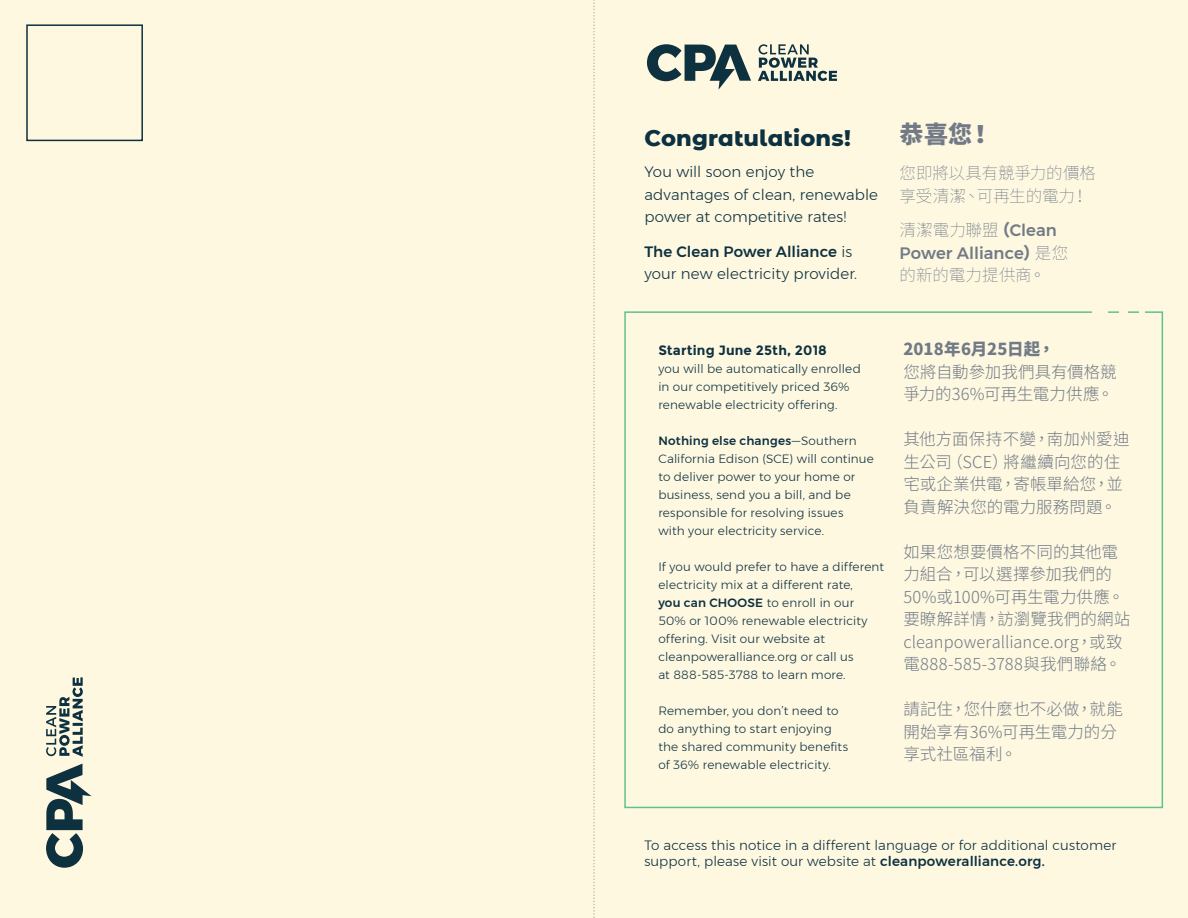
<style>
.page{position:relative;width:1188px;height:918px;background:#fef8e1}
.page>*{position:absolute;margin:0;border:0;box-sizing:border-box;transform-origin:0 0}
.Headlines{font:900 24px "Noto Sans TC";color:#717a86}
.Headlines-2{font:800 22.5px "Montserrat Alternates";letter-spacing:.005em;color:#0e3140}
.t1{font:300 16.5px/22.5px "Noto Sans TC";letter-spacing:.005em;color:#717a86}
.Subheadlines{font:500 16.5px/22.5px "Montserrat";color:#717a86}
.Subheadlines-2{font:100 16.5px/22.5px "Noto Sans TC";color:#717a86}
.t2{font:900 16.5px "Noto Sans TC";letter-spacing:.01em;color:#717a86}
.Subheadlines-3{font:300 15px/22.5px "Montserrat";letter-spacing:.005em;color:#0e3140}
.t3{font:300 13.5px/16.5px "Montserrat";letter-spacing:.01em;color:#0e3140}
.Body_Titles{font:700 13.5px "Montserrat";letter-spacing:.01em;color:#0e3140}
.t4{font:300 12px/18px "Montserrat";letter-spacing:.015em;color:#0e3140}
.s1{font-weight:500}
.s2{font-family:"Noto Sans TC";font-weight:100}
.s3{font-family:"Noto Sans TC";font-weight:900}
</style>
<div class="page">
<div style="left:624px;top:311px;width:539px;height:497px;border:2px solid #60c08f"></div>
<div style="left:1093px;top:308px;width:15px;height:10px;background:#fef8e1"></div>
<div style="left:1120px;top:308px;width:8px;height:10px;background:#fef8e1"></div>
<div style="left:1139px;top:308px;width:6px;height:10px;background:#fef8e1"></div>
<svg style="left:593px;top:0;width:2px;height:918px"></svg>
<div style="left:26px;top:24px;width:117px;height:117px;border:2px solid #0e3140"></div>
<svg style="left:647px;top:44px;width:104px;height:45px"></svg>
<svg style="left:758px;top:44px;width:79px;height:37px"></svg>
<svg style="left:46px;top:764px;width:45px;height:104px"></svg>
<svg style="left:46px;top:678px;width:37px;height:79px"></svg>
<p class="Headlines-2" style="left:644px;top:121px;width:208px">Congratulations!</p>
<p class="Subheadlines-3" style="left:644px;top:161px;width:235px">You will soon enjoy the advantages of clean, renewable power at competitive rates!</p>
<p class="Subheadlines-3" style="left:644px;top:240px;width:214px"><span class="s1">The Clean Power Alliance</span> is your new electricity provider.</p>
<p class="Headlines" style="left:900px;top:121px;width:94px">恭喜您！</p>
<p class="Subheadlines-2" style="left:900px;top:162px;width:198px">您即將以具有競爭力的價格享受清潔、可再生的電力！</p>
<p class="Subheadlines" style="left:900px;top:219px;width:170px"><span class="s2">清潔電力聯盟</span><span class="s3">（</span>Clean<br>Power Alliance<span class="s3">）</span><span class="s2">是您的新的電力提供商。</span></p>
<p class="Body_Titles" style="left:658px;top:342px;width:170px">Starting June 25th, 2018</p>
<p class="t4" style="left:658px;top:360px;width:204px">you will be automatically enrolled in our competitively priced 36% renewable electricity offering.</p>
<p class="t4" style="left:658px;top:432px;width:217px"><span class="s1">Nothing else changes</span>—Southern California Edison (SCE) will continue to deliver power to your home or business, send you a bill, and be responsible for resolving issues<br>with your electricity service.</p>
<p class="t4" style="left:658px;top:558px;width:227px">If you would prefer to have a different electricity mix at a different rate,<br><span class="s1">you can CHOOSE</span> to enroll in our 50% or 100% renewable electricity offering. Visit our website at cleanpoweralliance.org or call us<br>at 888-585-3788 to learn more.</p>
<p class="t4" style="left:658px;top:702px;width:191px">Remember, you don’t need to do anything to start enjoying the shared community benefits of 36% renewable electricity.</p>
<p class="t2" style="left:903px;top:340px;width:153px">2018年6月25日起，</p>
<p class="t1" style="left:903px;top:361px;width:215px">您將自動參加我們具有價格競爭力的36%可再生電力供應。</p>
<p class="t1" style="left:903px;top:428px;width:228px">其他方面保持不變，南加州愛迪生公司（SCE）將繼續向您的住宅或企業供電，寄帳單給您，並負責解決您的電力服務問題。</p>
<p class="t1" style="left:903px;top:541px;width:228px">如果您想要價格不同的其他電力組合，可以選擇參加我們的<br>50%或100%可再生電力供應。要瞭解詳情，訪瀏覽我們的網站cleanpoweralliance.org，或致電888-585-3788與我們聯絡。</p>
<p class="t1" style="left:903px;top:698px;width:221px">請記住，您什麼也不必做，就能開始享有36%可再生電力的分享式社區福利。</p>
<p class="t3" style="left:644px;top:837px;width:474px">To access this notice in a different language or for additional customer support, please visit our website at <span class="s1">cleanpoweralliance.org.</span></p>
</div>
